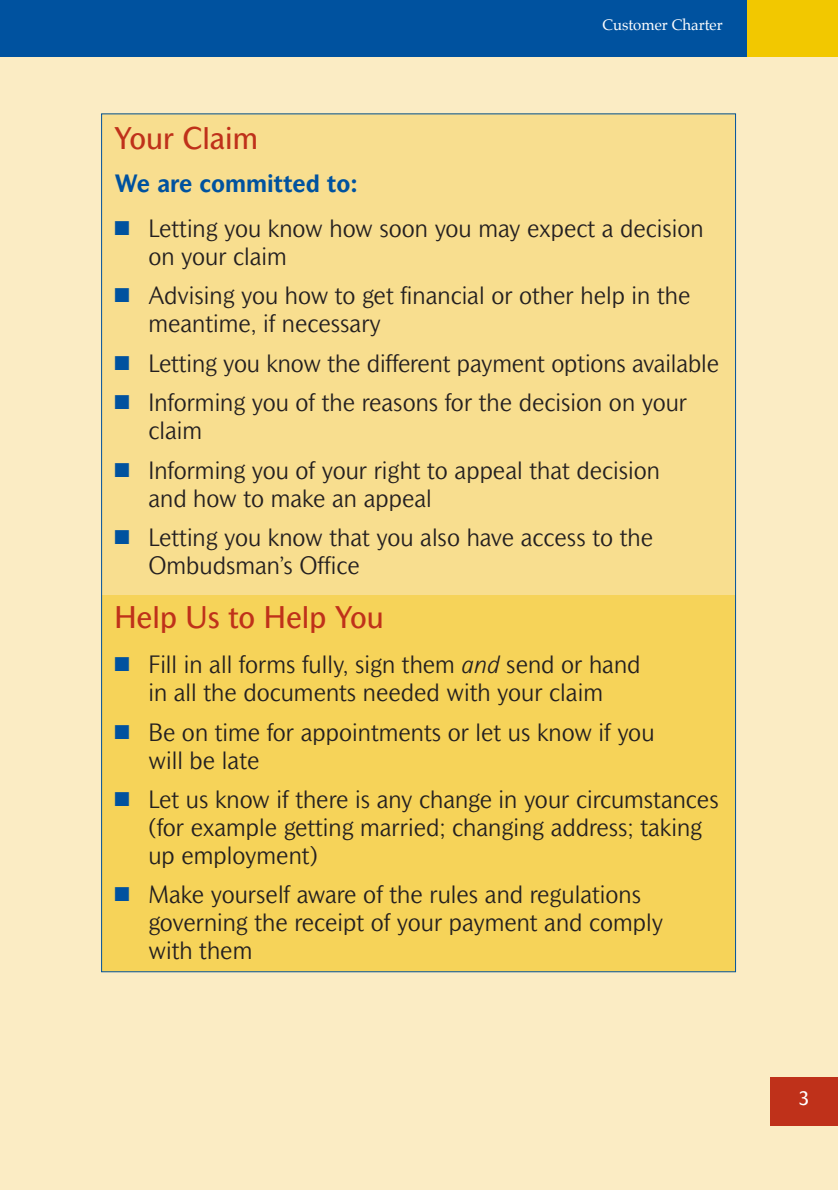
<style>
.page{position:relative;width:838px;height:1190px;background:#fbecc4}
.page>*{position:absolute;margin:0;border:0;box-sizing:border-box;transform-origin:0 0}
.t1{font:30px "Mahsuri Sans";color:#bf311a}
.t2{font:300 24px/28px "Mahsuri Sans";color:#231f20}
.t3{font:700 24px "Mahsuri Sans";color:#00529f}
.t4{font:20px "Mahsuri Sans";color:#fff}
.t5{font:15px "Palatino";color:#fff}
.s1{color:#00529f}
.s2{font-style:italic}
</style>
<div class="page">
<div style="left:770px;top:1077px;width:68px;height:48px;background:#bf311a"></div>
<div style="left:0;top:0;width:838px;height:57px;background:#00529f"></div>
<div style="left:747px;top:0;width:91px;height:57px;background:#f2c800"></div>
<div style="left:101px;top:113px;width:635px;height:511px;background:#f8de8f"></div>
<div style="left:101px;top:595px;width:635px;height:377px;background:#f6d359"></div>
<p class="t5" style="left:602px;top:18px;width:122px">Customer Charter</p>
<p class="t1" style="left:114px;top:128px;width:145px">Your Claim</p>
<p class="t3" style="left:114px;top:175px;width:245px">We are committed to:</p>
<p class="t2" style="left:148px;top:216px;width:557px;text-indent:-34px"><span class="s1">■</span> Letting you know how soon you may expect a decision on your claim</p>
<p class="t2" style="left:148px;top:283px;width:543px;text-indent:-34px"><span class="s1">■</span> Advising you how to get financial or other help in the meantime, if necessary</p>
<p class="t2" style="left:114px;top:351px;width:606px"><span class="s1">■</span> Letting you know the different payment options available</p>
<p class="t2" style="left:148px;top:390px;width:540px;text-indent:-34px"><span class="s1">■</span> Informing you of the reasons for the decision on your claim</p>
<p class="t2" style="left:148px;top:457px;width:513px;text-indent:-34px"><span class="s1">■</span> Informing you of your right to appeal that decision and how to make an appeal</p>
<p class="t2" style="left:148px;top:525px;width:506px;text-indent:-34px"><span class="s1">■</span> Letting you know that you also have access to the<br>Ombudsman’s Office</p>
<p class="t1" style="left:114px;top:607px;width:271px">Help Us to Help You</p>
<p class="t2" style="left:114px;top:652px;width:528px;text-align:center"><span class="s1">■</span> Fill in all forms fully, sign them <span class="s2">and</span> send or hand in all the documents needed with your claim</p>
<p class="t2" style="left:148px;top:719px;width:508px;text-indent:-34px"><span class="s1">■</span> Be on time for appointments or let us know if you will be late</p>
<p class="t2" style="left:148px;top:787px;width:572px;text-indent:-34px"><span class="s1">■</span> Let us know if there is any change in your circumstances (for example getting married; changing address; taking up employment)</p>
<p class="t2" style="left:148px;top:882px;width:516px;text-indent:-34px"><span class="s1">■</span> Make yourself aware of the rules and regulations governing the receipt of your payment and comply with them</p>
<p class="t4" style="left:799px;top:1091px;width:12px">3</p>
</div>
